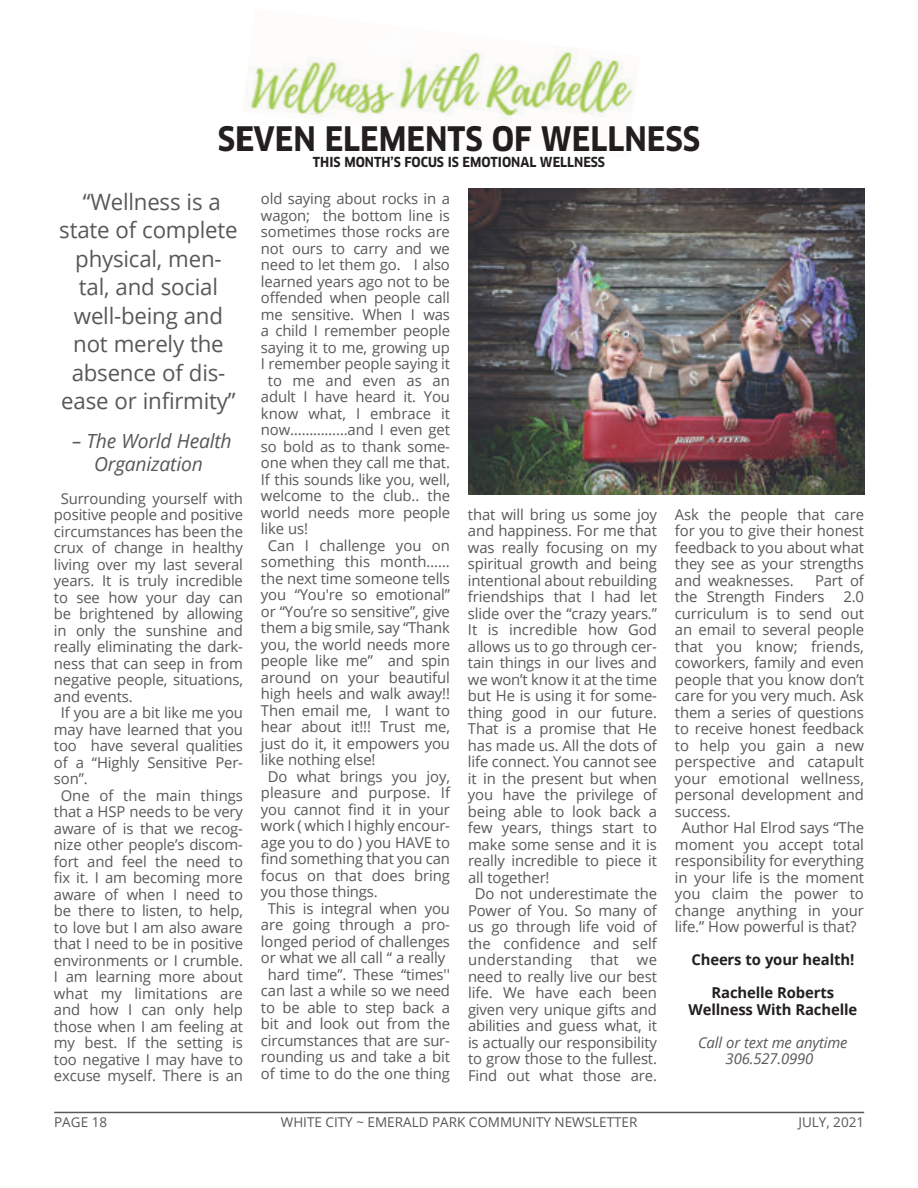
<style>
.page{position:relative;width:918px;height:1188px;background:#fff}
.page>*{position:absolute;margin:0;border:0;box-sizing:border-box;transform-origin:0 0}
.Body_Text{font:700 33px "Clan OT Narr";color:#231f20}
.Body_Text-2{font:22.5px/28.5px "Open Sans";letter-spacing:-.01em;color:#57585a;text-align:center}
.Body_Text-3{font:italic 19.5px/22.5px "Open Sans";letter-spacing:-.01em;color:#57585a;text-align:center}
.Body_Text-4{font:15px/16.5px "Open Sans";letter-spacing:-.01em;color:#57585a;text-align:justify}
.Body_Text-5{font:700 15px "Open Sans";letter-spacing:-.01em;color:#231f20}
.Body_Text-6{font:italic 15px/16.5px "Open Sans";letter-spacing:-.01em;color:#57585a;text-align:center}
.t1{font:13.5px "Open Sans";color:#57585a}
.Body_Text-7{font:700 13.5px "Clan OT Narr";color:#231f20}
</style>
<div class="page">
<hr style="left:54px;top:1112px;width:810px;height:1px;background:#57585a">
<img style="left:246px;top:48px;width:388px;height:73px">
<img style="left:468px;top:188px;width:396px;height:307px">
<p class="Body_Text" style="left:218px;top:120px;width:484px">SEVEN ELEMENTS OF WELLNESS</p>
<p class="Body_Text-7" style="left:313px;top:155px;width:294px">THIS MONTH’S FOCUS IS EMOTIONAL WELLNESS</p>
<p class="Body_Text-2" style="left:59px;top:187px;width:180px">“Wellness is a state of complete physical, men&shy;tal, and social well-being and not merely the absence of dis&shy;ease or infirmity”</p>
<p class="Body_Text-3" style="left:72px;top:429px;width:161px">– The World Health<br>Organization</p>
<p class="Body_Text-4" style="left:54px;top:490px;width:191px;text-indent:7px">Surrounding yourself with positive people and positive circumstances has been the crux of change in healthy living over my last several years. It is truly incredible to see how your day can be brightened by allowing in only the sunshine and really eliminating the dark&shy;ness that can seep in from negative people, situations, and events.</p>
<p class="Body_Text-4" style="left:54px;top:704px;width:191px;text-indent:7px">If you are a bit like me you may have learned that you too have several qualities of a “Highly Sensitive Per&shy;son”.</p>
<p class="Body_Text-4" style="left:54px;top:787px;width:191px;text-align:center">One of the main things that a HSP needs to be very aware of is that we recog&shy;nize other people’s discom&shy;fort and feel the need to fix it. I am becoming more aware of when I need to be there to listen, to help, to love but I am also aware that I need to be in positive environments or I crumble.<br>I am learning more about what my limitations are and how I can only help those when I am feeling at my best. If the setting is too negative I may have to excuse myself. There is an</p>
<p class="Body_Text-4" style="left:261px;top:190px;width:191px">old saying about rocks in a wagon; the bottom line is sometimes those rocks are not ours to carry and we need to let them go. I also learned years ago not to be offended when people call me sensitive. When I was a child I remember people saying it to me, growing up I remember people saying it</p>
<p class="Body_Text-4" style="left:261px;top:371px;width:191px;text-indent:7px">to me and even as an adult I have heard it. You know what, I embrace it now……………and I even get so bold as to thank some&shy;one when they call me that.<br>If this sounds like you, well, welcome to the club.. the world needs more people like us!</p>
<p class="Body_Text-4" style="left:261px;top:536px;width:191px;text-indent:7px">Can I challenge you on something this month…… the next time someone tells you “You're so emotional” or “You’re so sensitive”, give them a big smile, say “Thank you, the world needs more people like me” and spin around on your beautiful high heels and walk away!!<br>Then email me, I want to hear about it!!! Trust me, just do it, it empowers you like nothing else!</p>
<p class="Body_Text-4" style="left:261px;top:767px;width:191px;text-indent:7px">Do what brings you joy, pleasure and purpose. If you cannot find it in your work ( which I highly encour&shy;age you to do ) you HAVE to find something that you can focus on that does bring you those things.</p>
<p class="Body_Text-4" style="left:261px;top:899px;width:191px;text-align:center">This is integral when you are going through a pro&shy;longed period of challenges or what we all call “ a really</p>
<p class="Body_Text-4" style="left:261px;top:965px;width:191px;text-align:center">hard time”. These “times'' can last a while so we need to be able to step back a bit and look out from the circumstances that are sur&shy;rounding us and take a bit of time to do the one thing</p>
<p class="Body_Text-4" style="left:468px;top:506px;width:191px">that will bring us some joy and happiness. For me that was really focusing on my spiritual growth and being intentional about rebuilding friendships that I had let slide over the “crazy years.” It is incredible how God allows us to go through cer&shy;tain things in our lives and we won’t know it at the time but He is using it for some&shy;thing good in our future.<br>That is a promise that He has made us. All the dots of life connect. You cannot see it in the present but when you have the privilege of being able to look back a few years, things start to make some sense and it is really incredible to piece it all together!</p>
<p class="Body_Text-4" style="left:468px;top:885px;width:191px;text-align:center">Do not underestimate the<br>Power of You. So many of us go through life void of the confidence and self understanding that we need to really live our best life. We have each been given very unique gifts and abilities and guess what, it is actually our responsibility to grow those to the fullest.<br>Find out what those are.</p>
<p class="Body_Text-4" style="left:675px;top:506px;width:191px">Ask the people that care for you to give their honest feedback to you about what they see as your strengths and weaknesses.</p>
<p class="Body_Text-4" style="left:675px;top:572px;width:191px;text-indent:140px">Part of the Strength Finders</p>
<p class="Body_Text-4" style="left:675px;top:588px;width:191px;text-indent:168px">2.0 curriculum is to send out an email to several people that you know; friends, coworkers, family and even people that you know don’t care for you very much. Ask them a series of questions to receive honest feedback to help you gain a new perspective and catapult your emotional wellness, personal development and success.</p>
<p class="Body_Text-4" style="left:675px;top:819px;width:191px;text-align:center">Author Hal Elrod says “The moment you accept total responsibility for everything in your life is the moment you claim the power to change anything in your life.” How powerful is that?</p>
<p class="Body_Text-5" style="left:691px;top:949px;width:164px">Cheers to your health!</p>
<p class="Body_Text-5" style="left:712px;top:982px;width:124px">Rachelle Roberts</p>
<p class="Body_Text-5" style="left:689px;top:999px;width:170px">Wellness With Rachelle</p>
<p class="Body_Text-6" style="left:698px;top:1034px;width:151px">Call or text me anytime<br>306.527.0990</p>
<p class="t1" style="left:54px;top:1113px;width:54px">PAGE 18</p>
<p class="t1" style="left:281px;top:1113px;width:358px">WHITE CITY ~ EMERALD PARK COMMUNITY NEWSLETTER</p>
<p class="t1" style="left:798px;top:1113px;width:67px">JULY, 2021</p>
</div>
